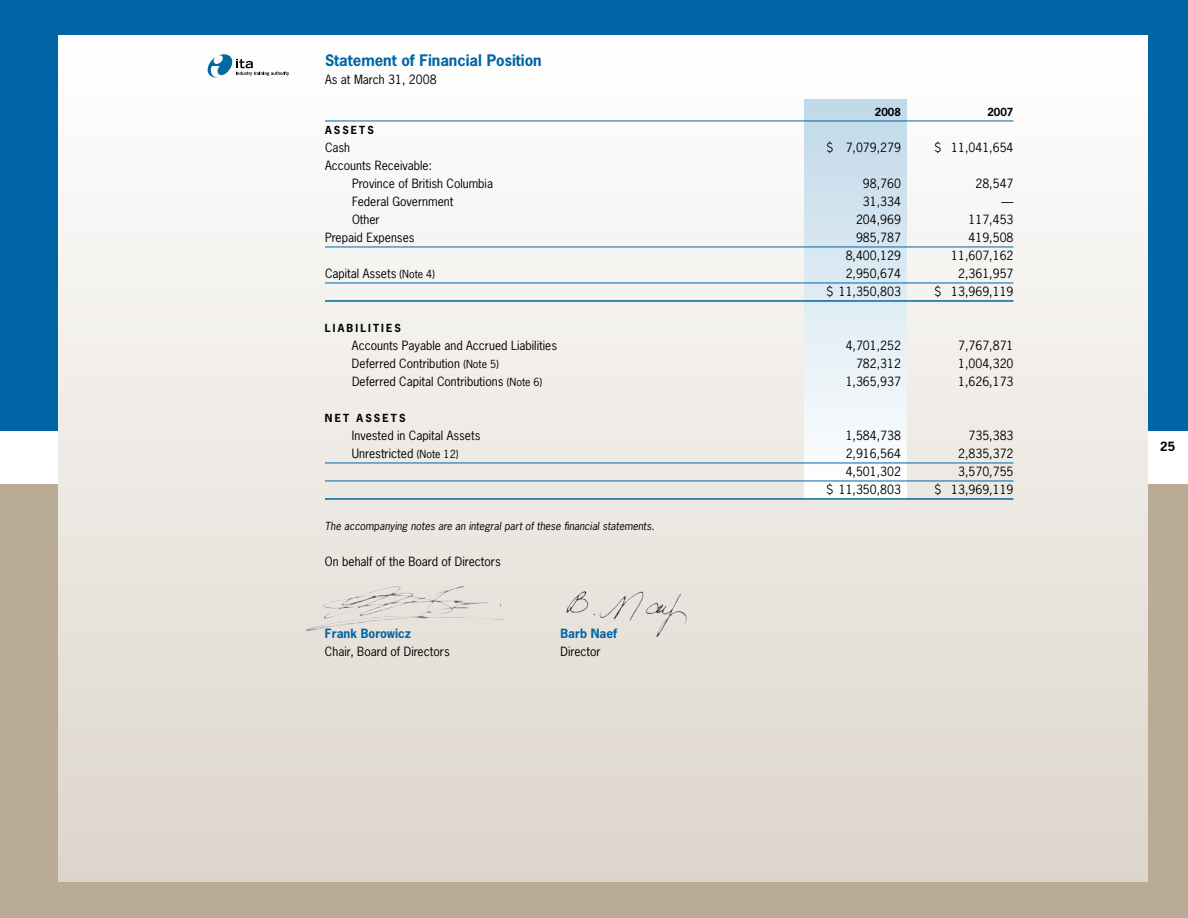
<style>
.page{position:relative;width:1188px;height:918px;background:#fff}
.page>*{position:absolute;margin:0;border:0;box-sizing:border-box;transform-origin:0 0}
.t1{font:700 15px "News Gothic";color:#0065a4}
.t2{font:12px/18px "News Gothic";color:#000}
.t3{font:700 12px "News Gothic";color:#0065a4}
.t4{font:700 12px "News Gothic";color:#000}
.t5{font:italic 10.5px "News Gothic";color:#000}
.t6{font:700 10.5px "News Gothic";letter-spacing:.2em;color:#000}
.s1{font-size:10.5px}
</style>
<div class="page">
<div style="left:0;top:484px;width:1188px;height:434px;background:#b9ab96"></div>
<div style="left:0;top:0;width:1188px;height:430px;background:#0065a4"></div>
<div style="left:58px;top:35px;width:1090px;height:846px;background:linear-gradient(to bottom,#fff,#dcd5cb)"></div>
<div style="left:805px;top:100px;width:101px;height:400px;background:linear-gradient(to bottom,#bed8e8,#fbfcfd)"></div>
<svg style="left:207px;top:54px;width:82px;height:25px;background:#c8d7de"></svg>
<hr style="left:325px;top:121px;width:689px;height:1px;background:#0065a4">
<hr style="left:325px;top:247px;width:689px;height:1px;background:#0065a4">
<hr style="left:325px;top:283px;width:689px;height:1px;background:#0065a4">
<hr style="left:325px;top:300px;width:689px;height:2px;background:#0065a4">
<hr style="left:325px;top:463px;width:689px;height:1px;background:#0065a4">
<hr style="left:325px;top:481px;width:689px;height:1px;background:#0065a4">
<hr style="left:325px;top:498px;width:689px;height:2px;background:#0065a4">
<img style="left:306px;top:585px;width:203px;height:46px">
<img style="left:566px;top:591px;width:71px;height:22px">
<p class="t1" style="left:325px;top:50px;width:218px">Statement of Financial Position</p>
<p class="t2" style="left:325px;top:70px;width:113px">As at March 31, 2008</p>
<p class="t6" style="left:875px;top:106px;width:28px">2008</p>
<p class="t6" style="left:987px;top:106px;width:28px">2007</p>
<p class="t6" style="left:325px;top:124px;width:50px">ASSETS</p>
<p class="t2" style="left:325px;top:139px;width:27px">Cash</p>
<p class="t2" style="left:827px;top:139px;width:76px">$ 7,079,279</p>
<p class="t2" style="left:935px;top:139px;width:80px">$ 11,041,654</p>
<p class="t2" style="left:352px;top:157px;width:143px;text-indent:-27px">Accounts Receivable:<br>Province of British Columbia</p>
<p class="t2" style="left:863px;top:175px;width:40px">98,760</p>
<p class="t2" style="left:975px;top:175px;width:40px">28,547</p>
<p class="t2" style="left:352px;top:193px;width:103px">Federal Government</p>
<p class="t2" style="left:863px;top:193px;width:40px">31,334</p>
<p class="t2" style="left:1002px;top:193px;width:13px">—</p>
<p class="t2" style="left:352px;top:211px;width:29px">Other</p>
<p class="t2" style="left:856px;top:211px;width:46px">204,969</p>
<p class="t2" style="left:969px;top:211px;width:46px">117,453</p>
<p class="t2" style="left:325px;top:229px;width:91px">Prepaid Expenses</p>
<p class="t2" style="left:856px;top:229px;width:46px">985,787</p>
<p class="t2" style="left:969px;top:229px;width:46px">419,508</p>
<p class="t2" style="left:846px;top:247px;width:57px">8,400,129</p>
<p class="t2" style="left:951px;top:247px;width:64px">11,607,162</p>
<p class="t2" style="left:325px;top:265px;width:112px">Capital Assets <span class="s1">(Note 4)</span></p>
<p class="t2" style="left:846px;top:265px;width:57px">2,950,674</p>
<p class="t2" style="left:958px;top:265px;width:57px">2,361,957</p>
<p class="t2" style="left:827px;top:283px;width:76px">$ 11,350,803</p>
<p class="t2" style="left:935px;top:283px;width:80px">$ 13,969,119</p>
<p class="t6" style="left:325px;top:322px;width:78px">LIABILITIE S</p>
<p class="t2" style="left:352px;top:337px;width:207px">Accounts Payable and Accrued Liabilities</p>
<p class="t2" style="left:846px;top:337px;width:57px">4,701,252</p>
<p class="t2" style="left:958px;top:337px;width:57px">7,767,871</p>
<p class="t2" style="left:352px;top:355px;width:148px">Deferred Contribution <span class="s1">(Note 5)</span></p>
<p class="t2" style="left:856px;top:355px;width:46px">782,312</p>
<p class="t2" style="left:958px;top:355px;width:57px">1,004,320</p>
<p class="t2" style="left:352px;top:373px;width:192px">Deferred Capital Contributions <span class="s1">(Note 6)</span></p>
<p class="t2" style="left:846px;top:373px;width:57px">1,365,937</p>
<p class="t2" style="left:958px;top:373px;width:57px">1,626,173</p>
<p class="t6" style="left:325px;top:412px;width:82px">NET ASSETS</p>
<p class="t2" style="left:352px;top:427px;width:130px">Invested in Capital Assets</p>
<p class="t2" style="left:846px;top:427px;width:57px">1,584,738</p>
<p class="t2" style="left:969px;top:427px;width:46px">735,383</p>
<p class="t2" style="left:352px;top:445px;width:108px">Unrestricted <span class="s1">(Note 12)</span></p>
<p class="t2" style="left:846px;top:445px;width:57px">2,916,564</p>
<p class="t2" style="left:958px;top:445px;width:57px">2,835,372</p>
<p class="t2" style="left:846px;top:463px;width:57px">4,501,302</p>
<p class="t2" style="left:958px;top:463px;width:57px">3,570,755</p>
<p class="t2" style="left:827px;top:481px;width:76px">$ 11,350,803</p>
<p class="t2" style="left:935px;top:481px;width:80px">$ 13,969,119</p>
<p class="t5" style="left:325px;top:520px;width:331px">The accompanying notes are an integral part of these financial statements.</p>
<p class="t2" style="left:325px;top:553px;width:177px">On behalf of the Board of Directors</p>
<p class="t3" style="left:325px;top:626px;width:88px">Frank Borowicz</p>
<p class="t3" style="left:560px;top:626px;width:58px">Barb Naef</p>
<p class="t2" style="left:325px;top:643px;width:126px">Chair, Board of Directors</p>
<p class="t2" style="left:560px;top:643px;width:42px">Director</p>
<p class="t4" style="left:1160px;top:438px;width:16px">25</p>
</div>
